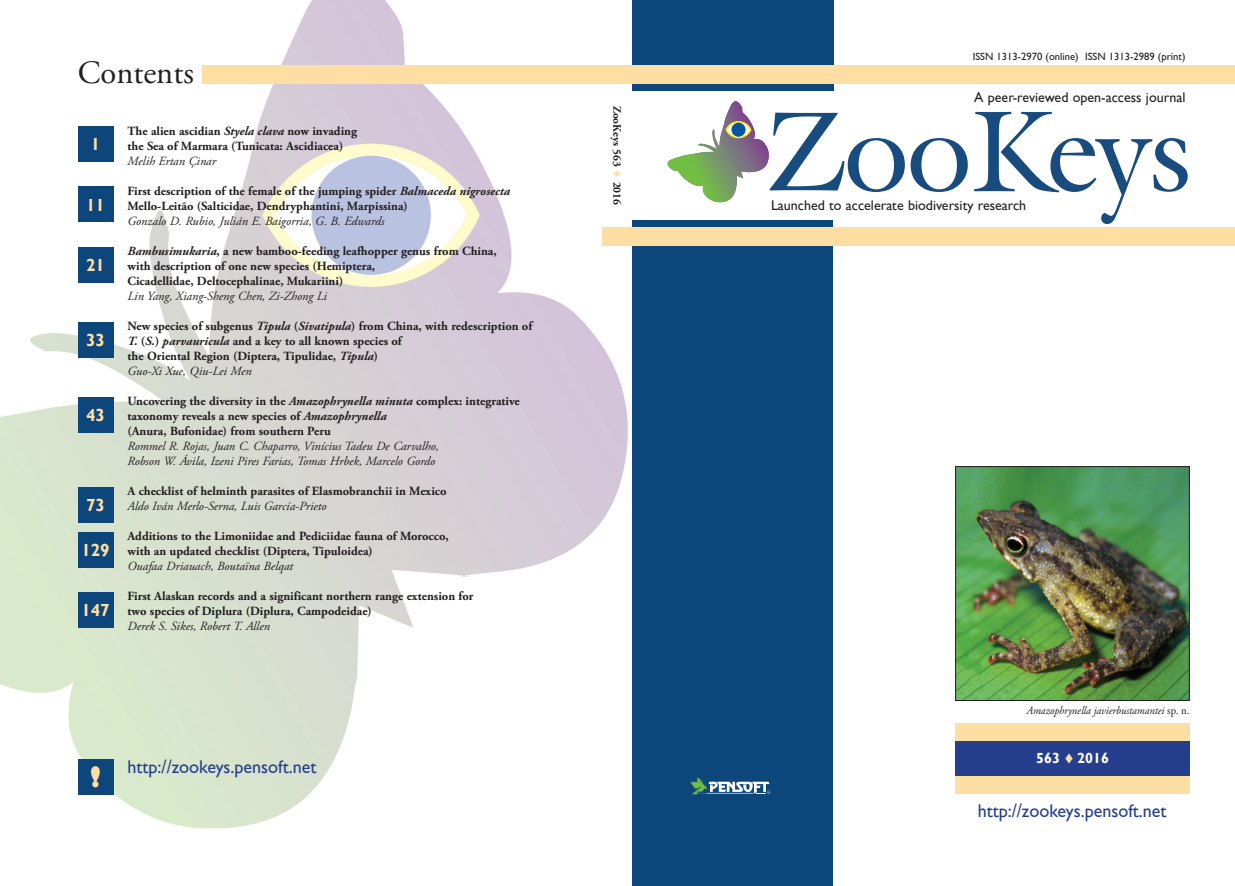
<style>
.page{position:relative;width:1235px;height:886px;background:#fff}
.page>*{position:absolute;margin:0;border:0;box-sizing:border-box;transform-origin:0 0}
.t1{font:32.5px "Adobe Garamond Pro";color:#231f20}
.t2{font:800 27.12px "Gill Sans";color:#ffdea4}
.t3{font:18.38px "Gill Sans";color:#253f8e}
.t4{font:700 17.5px "Gill Sans";color:#ffdea4}
.t5{font:700 14.62px "Gill Sans";color:#fff}
.t6{font:14px "Gill Sans";color:#231f20}
.t7{font:700 12.5px/15px "Adobe Garamond Pro";color:#231f20}
.t8{font:italic 12.5px/15px "Adobe Garamond Pro";color:#231f20}
.t9{font:italic 11.25px "Adobe Garamond Pro";color:#231f20;scale:.95 1}
.t10{font:700 11.25px "Adobe Garamond Pro";color:#231f20}
.t11{font:10.62px "Gill Sans";color:#231f20}
.s1{font-style:italic}
.s2{font-weight:400;font-style:italic}
.s3{color:#ffdea4}
.s4{font-style:normal}
</style>
<div class="page">
<img style="left:0;top:0;width:650px;height:829px">
<div style="left:632px;top:221px;width:200px;height:665px;background:#0d467b"></div>
<div style="left:632px;top:0;width:201px;height:91px;background:#0d467b"></div>
<svg style="left:690px;top:777px;width:80px;height:17px"></svg>
<div style="left:602px;top:228px;width:632px;height:18px;background:#ffdea4"></div>
<svg style="left:667px;top:101px;width:237px;height:102px"></svg>
<svg style="left:910px;top:138px;width:57px;height:54px"></svg>
<svg style="left:974px;top:112px;width:212px;height:112px"></svg>
<img style="left:957px;top:468px;width:230px;height:231px">
<div style="left:955px;top:466px;width:234px;height:235px;border:1px solid #231f20"></div>
<div style="left:78px;top:759px;width:35px;height:35px;background:#0d467b"></div>
<div style="left:78px;top:126px;width:35px;height:36px;background:#0d467b"></div>
<div style="left:78px;top:397px;width:35px;height:35px;background:#0d467b"></div>
<div style="left:78px;top:187px;width:35px;height:35px;background:#0d467b"></div>
<div style="left:78px;top:487px;width:35px;height:36px;background:#0d467b"></div>
<div style="left:78px;top:247px;width:35px;height:36px;background:#0d467b"></div>
<div style="left:78px;top:532px;width:35px;height:36px;background:#0d467b"></div>
<div style="left:78px;top:322px;width:35px;height:36px;background:#0d467b"></div>
<div style="left:78px;top:592px;width:35px;height:35px;background:#0d467b"></div>
<div style="left:955px;top:740px;width:234px;height:36px;background:#253f8e"></div>
<div style="left:955px;top:723px;width:234px;height:17px;background:#ffdea4"></div>
<div style="left:955px;top:776px;width:234px;height:18px;background:#ffdea4"></div>
<div style="left:202px;top:65px;width:1032px;height:19px;background:#ffdea4"></div>
<h1 class="t1" style="left:78px;top:53px;width:117px">Contents</h1>
<h3 class="t4" style="left:91px;top:134px;width:11px">1</h3>
<h3 class="t4" style="left:86px;top:194px;width:20px">11</h3>
<h3 class="t4" style="left:86px;top:255px;width:20px">21</h3>
<h3 class="t4" style="left:86px;top:330px;width:20px">33</h3>
<h3 class="t4" style="left:86px;top:404px;width:20px">43</h3>
<h3 class="t4" style="left:86px;top:495px;width:20px">73</h3>
<h3 class="t4" style="left:81px;top:540px;width:30px">129</h3>
<h3 class="t4" style="left:81px;top:599px;width:30px">147</h3>
<p class="t7" style="left:127px;top:124px;width:231px">The alien ascidian <span class="s1">Styela clava</span> now invading the Sea of Marmara (Tunicata: Ascidiacea)</p>
<p class="t8" style="left:127px;top:154px;width:90px">Melih Ertan Çinar</p>
<p class="t7" style="left:127px;top:184px;width:384px">First description of the female of the jumping spider <span class="s1">Balmaceda nigrosecta<br></span>Mello-Leitão (Salticidae, Dendryphantini, Marpissina)</p>
<p class="t8" style="left:127px;top:214px;width:258px">Gonzalo D. Rubio, Julián E. Baigorria, G. B. Edwards</p>
<p class="t7" style="left:127px;top:244px;width:370px"><span class="s1">Bambusimukaria</span>, a new bamboo-feeding leafhopper genus from China, with description of one new species (Hemiptera,<br>Cicadellidae, Deltocephalinae, Mukariini)</p>
<p class="t8" style="left:127px;top:289px;width:201px">Lin Yang, Xiang-Sheng Chen, Zi-Zhong Li</p>
<p class="t7" style="left:127px;top:319px;width:406px">New species of subgenus <span class="s1">Tipula</span> (<span class="s1">Sivatipula</span>) from China, with redescription of <span class="s1">T.</span> (<span class="s1">S.</span>) <span class="s1">parvauricula</span> and a key to all known species of<br>the Oriental Region (Diptera, Tipulidae, <span class="s1">Tipula</span>)<br><span class="s2">Guo-Xi Xue, Qiu-Lei Men</span></p>
<p class="t7" style="left:127px;top:394px;width:393px">Uncovering the diversity in the <span class="s1">Amazophrynella minuta</span> complex: integrative taxonomy reveals a new species of <span class="s1">Amazophrynella<br></span>(Anura, Bufonidae) from southern Peru</p>
<p class="t8" style="left:127px;top:439px;width:313px">Rommel R. Rojas, Juan C. Chaparro, Vinícius Tadeu De Carvalho,<br>Robson W. Ávila, Izeni Pires Farias, Tomas Hrbek, Marcelo Gordo</p>
<p class="t7" style="left:127px;top:484px;width:320px">A checklist of helminth parasites of Elasmobranchii in Mexico</p>
<p class="t8" style="left:127px;top:499px;width:200px">Aldo Iván Merlo-Serna, Luis García-Prieto</p>
<p class="t7" style="left:127px;top:529px;width:322px">Additions to the Limoniidae and Pediciidae fauna of Morocco, with an updated checklist (Diptera, Tipuloidea)</p>
<p class="t8" style="left:127px;top:559px;width:167px">Ouafaa Driauach, Boutaïna Belqat</p>
<p class="t7" style="left:127px;top:589px;width:347px">First Alaskan records and a significant northern range extension for two species of Diplura (Diplura, Campodeidae)</p>
<p class="t8" style="left:127px;top:619px;width:144px">Derek S. Sikes, Robert T. Allen</p>
<h2 class="t2" style="left:90px;top:760px;width:12px">!</h2>
<h3 class="t3" style="left:127px;top:756px;width:190px">http://zookeys.pensoft.net</h3>
<p class="t10" style="left:623px;top:106px;width:101px;rotate:90deg">ZooKeys 563 <span class="s3">▼</span> 2016</p>
<p class="t11" style="left:972px;top:50px;width:214px">ISSN 1313-2970 (online) ISSN 1313-2989 (print)</p>
<p class="t6" style="left:974px;top:89px;width:213px">A peer-reviewed open-access journal</p>
<p class="t6" style="left:770px;top:197px;width:257px">Launched to accelerate biodiversity research</p>
<p class="t9" style="left:1026px;top:703px;width:173px">Amazophrynella javierbustamantei <span class="s4">sp. n.</span></p>
<p class="t5" style="left:1036px;top:750px;width:74px">563 <span class="s3">▼</span> 2016</p>
<h3 class="t3" style="left:977px;top:799px;width:190px">http://zookeys.pensoft.net</h3>
</div>
